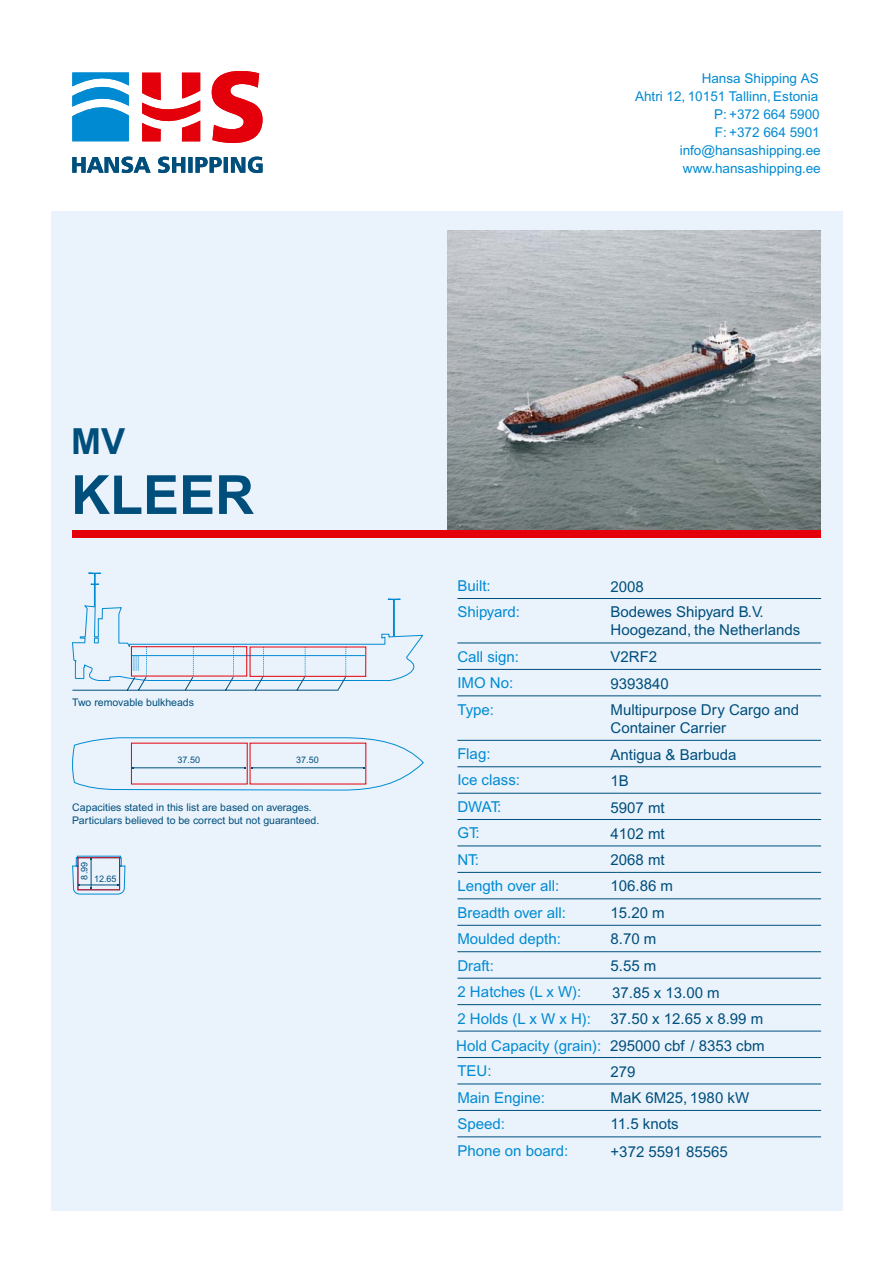
<style>
.page{position:relative;width:893px;height:1262px;background:#fff}
.page>*{position:absolute;margin:0;border:0;box-sizing:border-box;transform-origin:0 0}
.t1{font:700 54px "Arial";color:#004e7b}
.t2{font:700 36px "Arial";color:#004e7b}
.t3{font:15px/18px "Arial";color:#004e7b}
.t4{font:15px "Arial";color:#008ad2}
.t5{font:13.5px/18px "Arial";color:#008ad2;text-align:right}
.t6{font:10.5px/12.6px "Arial";color:#004e7b}
.t7{font:9px "Arial";color:#004e7b}
.s1{color:#004e7b}
</style>
<div class="page">
<div style="left:51px;top:211px;width:791px;height:999px;background:#eaf3fc"></div>
<svg style="left:142px;top:71px;width:120px;height:72px"></svg>
<svg style="left:72px;top:72px;width:57px;height:69px"></svg>
<svg style="left:72px;top:157px;width:190px;height:16px"></svg>
<svg style="left:72px;top:855px;width:53px;height:39px"></svg>
<svg style="left:72px;top:737px;width:352px;height:53px"></svg>
<div style="left:72px;top:530px;width:749px;height:7px;background:#e3000b"></div>
<hr style="left:457px;top:598px;width:159px;height:1px;background:#004e7b">
<hr style="left:616px;top:598px;width:205px;height:1px;background:#004e7b">
<hr style="left:457px;top:642px;width:159px;height:1px;background:#004e7b">
<hr style="left:616px;top:642px;width:205px;height:1px;background:#004e7b">
<hr style="left:457px;top:669px;width:159px;height:1px;background:#004e7b">
<hr style="left:616px;top:669px;width:205px;height:1px;background:#004e7b">
<hr style="left:457px;top:695px;width:159px;height:1px;background:#004e7b">
<hr style="left:616px;top:695px;width:205px;height:1px;background:#004e7b">
<hr style="left:457px;top:740px;width:159px;height:1px;background:#004e7b">
<hr style="left:616px;top:740px;width:205px;height:1px;background:#004e7b">
<hr style="left:457px;top:766px;width:159px;height:1px;background:#004e7b">
<hr style="left:616px;top:766px;width:205px;height:1px;background:#004e7b">
<hr style="left:457px;top:793px;width:159px;height:1px;background:#004e7b">
<hr style="left:616px;top:793px;width:205px;height:1px;background:#004e7b">
<hr style="left:457px;top:819px;width:159px;height:1px;background:#004e7b">
<hr style="left:616px;top:819px;width:205px;height:1px;background:#004e7b">
<hr style="left:457px;top:845px;width:159px;height:1px;background:#004e7b">
<hr style="left:616px;top:845px;width:205px;height:1px;background:#004e7b">
<hr style="left:457px;top:872px;width:159px;height:1px;background:#004e7b">
<hr style="left:616px;top:872px;width:205px;height:1px;background:#004e7b">
<hr style="left:457px;top:898px;width:159px;height:1px;background:#004e7b">
<hr style="left:616px;top:898px;width:205px;height:1px;background:#004e7b">
<hr style="left:457px;top:925px;width:159px;height:1px;background:#004e7b">
<hr style="left:616px;top:925px;width:205px;height:1px;background:#004e7b">
<hr style="left:457px;top:951px;width:159px;height:1px;background:#004e7b">
<hr style="left:616px;top:951px;width:205px;height:1px;background:#004e7b">
<hr style="left:457px;top:978px;width:159px;height:1px;background:#004e7b">
<hr style="left:616px;top:978px;width:205px;height:1px;background:#004e7b">
<hr style="left:457px;top:1004px;width:159px;height:1px;background:#004e7b">
<hr style="left:616px;top:1004px;width:205px;height:1px;background:#004e7b">
<hr style="left:457px;top:1057px;width:159px;height:1px;background:#004e7b">
<hr style="left:616px;top:1057px;width:205px;height:1px;background:#004e7b">
<hr style="left:457px;top:1083px;width:159px;height:1px;background:#004e7b">
<hr style="left:616px;top:1083px;width:205px;height:1px;background:#004e7b">
<hr style="left:457px;top:1110px;width:159px;height:1px;background:#004e7b">
<hr style="left:616px;top:1110px;width:205px;height:1px;background:#004e7b">
<hr style="left:457px;top:1136px;width:159px;height:1px;background:#004e7b">
<hr style="left:616px;top:1136px;width:205px;height:1px;background:#004e7b">
<svg style="left:72px;top:572px;width:351px;height:119px"></svg>
<hr style="left:457px;top:1030px;width:159px;height:1px;background:#004e7b">
<hr style="left:616px;top:1030px;width:205px;height:1px;background:#004e7b">
<img style="left:447px;top:231px;width:373px;height:298px">
<h2 class="t2" style="left:71px;top:428px;width:55px">MV</h2>
<h1 class="t1" style="left:71px;top:474px;width:185px">KLEER</h1>
<p class="t6" style="left:72px;top:697px;width:123px">Two removable bulkheads</p>
<p class="t7" style="left:177px;top:756px;width:24px">37.50</p>
<p class="t7" style="left:296px;top:756px;width:24px">37.50</p>
<p class="t6" style="left:72px;top:802px;width:248px">Capacities stated in this list are based on averages.<br>Particulars believed to be correct but not guaranteed.</p>
<p class="t7" style="left:81px;top:879px;width:19px;rotate:-90deg">8.99</p>
<p class="t7" style="left:94px;top:875px;width:24px">12.65</p>
<p class="t5" style="left:635px;top:70px;width:187px">Hansa Shipping AS<br>Ahtri 12, 10151 Tallinn, Estonia<br>P: +372 664 5900<br>F: +372 664 5901 info@hansashipping.ee www.hansashipping.ee</p>
<p class="t4" style="left:457px;top:580px;width:35px">Built:</p>
<p class="t3" style="left:610px;top:579px;width:35px">2008</p>
<p class="t4" style="left:457px;top:606px;width:64px">Shipyard:</p>
<p class="t3" style="left:610px;top:604px;width:191px">Bodewes Shipyard B.V.<br>Hoogezand, the Netherlands</p>
<p class="t4" style="left:457px;top:651px;width:63px">Call sign:</p>
<p class="t3" style="left:610px;top:648px;width:48px">V2RF2</p>
<p class="t4" style="left:457px;top:677px;width:57px">IMO No:</p>
<p class="t3" style="left:610px;top:676px;width:60px">9393840</p>
<p class="t4" style="left:457px;top:703px;width:38px">Type:</p>
<p class="t4" style="left:457px;top:748px;width:35px">Flag:</p>
<p class="t3" style="left:610px;top:741px;width:127px;line-height:26px">Antigua &amp; Barbuda<br>1B</p>
<p class="t4" style="left:457px;top:801px;width:45px">DWAT:</p>
<p class="t3" style="left:610px;top:800px;width:56px">5907 mt</p>
<p class="t4" style="left:457px;top:827px;width:24px">GT:</p>
<p class="t3" style="left:610px;top:825px;width:56px">4102 mt</p>
<p class="t4" style="left:457px;top:854px;width:23px">NT:</p>
<p class="t3" style="left:610px;top:851px;width:56px">2068 mt</p>
<p class="t4" style="left:457px;top:880px;width:103px">Length over all:</p>
<p class="t3" style="left:610px;top:878px;width:64px">106.86 m</p>
<p class="t4" style="left:457px;top:906px;width:110px">Breadth over all:</p>
<p class="t3" style="left:610px;top:905px;width:56px">15.20 m</p>
<p class="t4" style="left:457px;top:933px;width:105px">Moulded depth:</p>
<p class="t3" style="left:610px;top:931px;width:47px">8.70 m</p>
<p class="t4" style="left:457px;top:959px;width:38px">Draft:</p>
<p class="t3" style="left:610px;top:958px;width:47px">5.55 m</p>
<p class="t4" style="left:457px;top:986px;width:126px">2 Hatches (L x W):</p>
<p class="t3" style="left:612px;top:984px;width:109px">37.85 x 13.00 m</p>
<p class="t4" style="left:457px;top:1012px;width:135px">2 Holds (L x W x H):</p>
<p class="t3" style="left:610px;top:1010px;width:154px">37.50 x 12.65 x 8.99 m</p>
<p class="t4" style="left:457px;top:1065px;width:36px">TEU:</p>
<p class="t3" style="left:610px;top:1062px;width:27px">279</p>
<p class="t4" style="left:457px;top:1092px;width:89px">Main Engine:</p>
<p class="t3" style="left:610px;top:1090px;width:140px">MaK 6M25, 1980 kW</p>
<p class="t4" style="left:457px;top:1118px;width:49px">Speed:</p>
<p class="t3" style="left:610px;top:1116px;width:70px">11.5 knots</p>
<p class="t4" style="left:457px;top:1144px;width:112px">Phone on board:</p>
<p class="t3" style="left:610px;top:1144px;width:119px">+372 5591 85565</p>
<p class="t3" style="left:610px;top:702px;width:190px">Multipurpose Dry Cargo and<br>Container Carrier</p>
<p class="t4" style="left:457px;top:774px;width:64px">Ice class:</p>
<p class="t4" style="left:456px;top:1040px;width:310px">Hold Capacity (grain): <span class="s1">295000 cbf / 8353 cbm</span></p>
</div>
